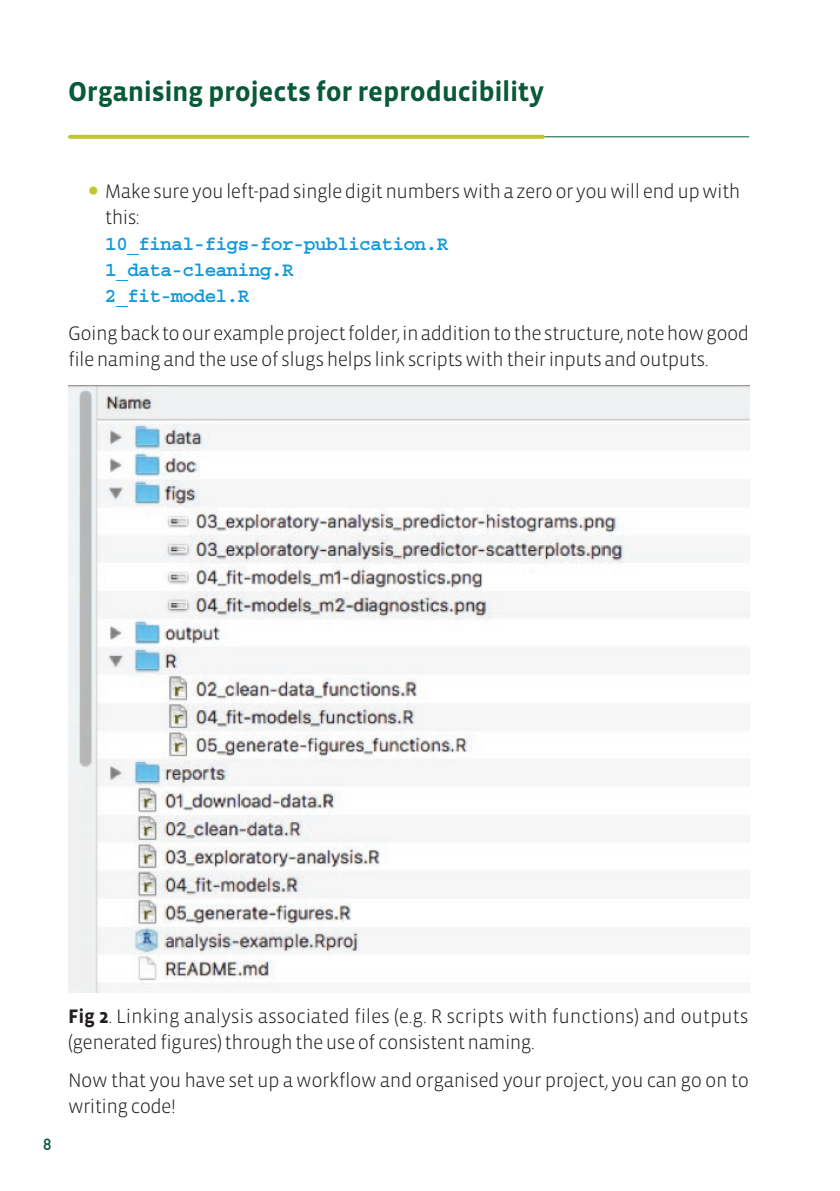
<style>
.page{position:relative;width:840px;height:1191px;background:#fff}
.page>*{position:absolute;margin:0;border:0;box-sizing:border-box;transform-origin:0 0}
.t1{font:700 28px "Vista Sans";letter-spacing:-.01em;color:#09593a}
.t2{font:300 20px/26px "Vista Sans";letter-spacing:-.03em;color:#231f20}
.t3{font:300 20px/26px "Vista Sans";letter-spacing:-.01em;color:#231f20}
.t4{font:700 20px/26px "Courier";letter-spacing:-.05em;color:#1599d7}
.t5{font:16px "DIN Mittelschrift Std";color:#09593a}
.s1{font-family:"Swiss 721 BT";font-weight:900;font-size:28px;color:#bec731}
.s2{font-weight:700}
</style>
<div class="page">
<hr style="left:68px;top:136px;width:680px;height:1px;background:#09593a">
<svg style="left:70px;top:135px;width:472px;height:4px;background:#c1c93a"></svg>
<img style="left:68px;top:386px;width:680px;height:606px">
<h1 class="t1" style="left:68px;top:78px;width:477px">Organising projects for reproducibility</h1>
<p class="t2" style="left:105px;top:179px;width:636px;text-indent:-20px"><span class="s1">•</span> Make sure you left-pad single digit numbers with a zero or you will end up with this:</p>
<p class="t4" style="left:105px;top:232px;width:345px">10_final-figs-for-publication.R<br>1_data-cleaning.R<br>2_fit-model.R</p>
<p class="t2" style="left:68px;top:321px;width:682px">Going back to our example project folder, in addition to the structure, note how good file naming and the use of slugs helps link scripts with their inputs and outputs.</p>
<p class="t5" style="left:43px;top:1134px;width:9px">8</p>
<p class="t3" style="left:68px;top:1003px;width:681px"><span class="s2">Fig 2</span>. Linking analysis associated files (e.g. R scripts with functions) and outputs (generated figures) through the use of consistent naming.</p>
<p class="t2" style="left:68px;top:1067px;width:682px">Now that you have set up a workflow and organised your project, you can go on to writing code!</p>
</div>
